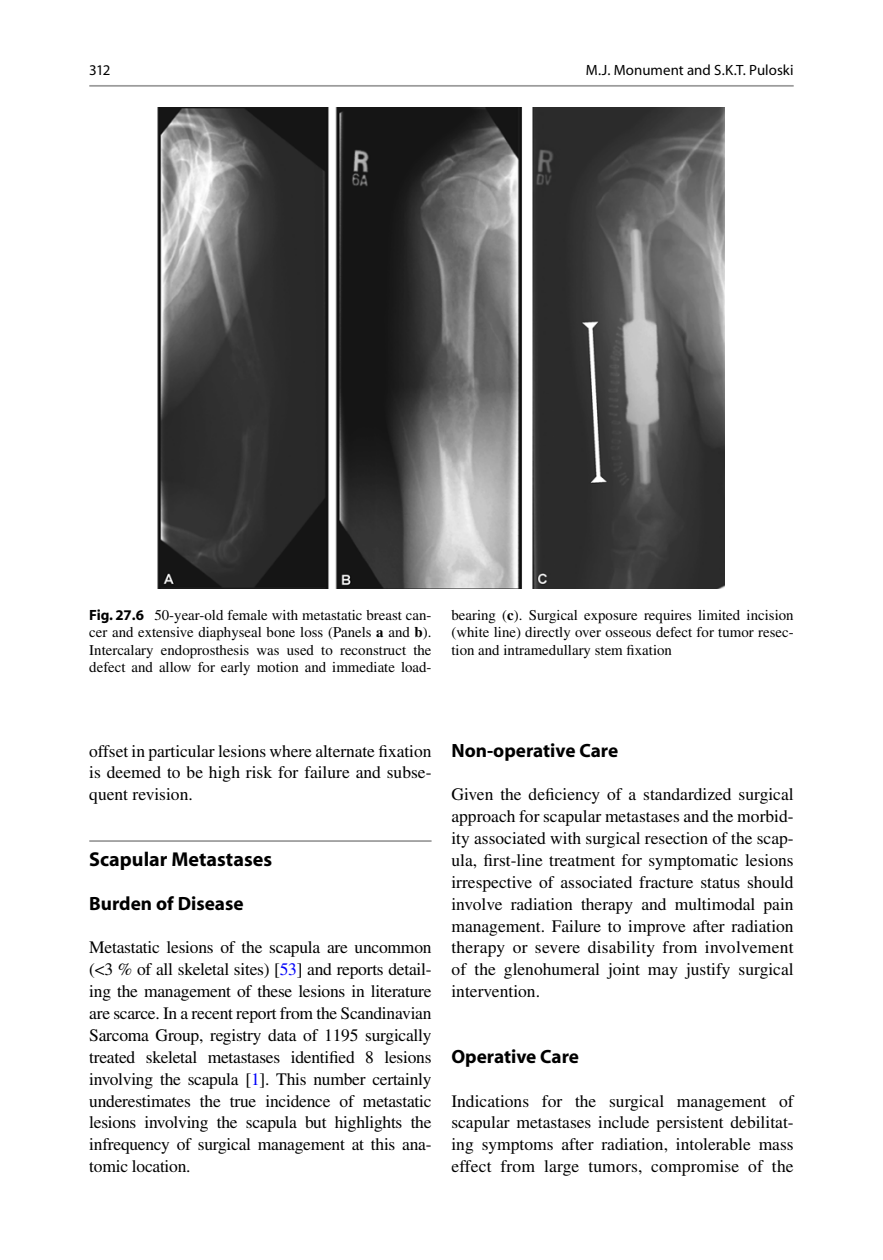
<style>
.page{position:relative;width:883px;height:1260px;background:#fff}
.page>*{position:absolute;margin:0;border:0;box-sizing:border-box;transform-origin:0 0}
.t1{font:700 20.12px "Pmjcqr Myriad";color:#000}
.t2{font:700 19.25px "Pmjcqr Myriad";color:#000}
.t3{font:17.5px/21.9px "Tndvlb Times";color:#000;text-align:justify}
.t4{font:14.88px/17.5px "Tndvlb Times";color:#000;text-align:justify}
.t5{font:14.88px "Wlftnk Myriad";color:#000}
.s1{font-family:"Pmjcqr Myriad";font-weight:700}
.s2{font-family:"Hvcpsh Times";font-weight:700}
.s3{color:#0000fa}
</style>
<div class="page">
<hr style="left:89px;top:840px;width:343px;height:2px;background:#9c9c9c">
<img style="left:158px;top:107px;width:567px;height:481px">
<hr style="left:89px;top:85px;width:705px;height:2px;background:#9c9c9c">
<p class="t5" style="left:89px;top:64px;width:23px">312</p>
<p class="t5" style="left:586px;top:64px;width:209px">M.J. Monument and S.K.T. Puloski</p>
<p class="t4" style="left:89px;top:607px;width:344px"><span class="s1">Fig. 27.6</span> 50-year-old female with metastatic breast can&shy;cer and extensive diaphyseal bone loss (Panels <span class="s2">a</span> and <span class="s2">b</span> ).<br>Intercalary endoprosthesis was used to reconstruct the defect and allow for early motion and immediate load-</p>
<p class="t4" style="left:451px;top:607px;width:344px">bearing ( <span class="s2">c</span> ). Surgical exposure requires limited incision (white line) directly over osseous defect for tumor resec&shy;tion and intramedullary stem fixation</p>
<p class="t3" style="left:89px;top:741px;width:344px">offset in particular lesions where alternate fixation is deemed to be high risk for failure and subse&shy;quent revision.</p>
<p class="t1" style="left:89px;top:852px;width:184px">Scapular Metastases</p>
<p class="t2" style="left:89px;top:896px;width:156px">Burden of Disease</p>
<p class="t3" style="left:89px;top:938px;width:344px">Metastatic lesions of the scapula are uncommon (&lt;3 % of all skeletal sites) [ <span class="s3">53</span> ] and reports detail&shy;ing the management of these lesions in literature are scarce. In a recent report from the Scandinavian Sarcoma Group, registry data of 1195 surgically treated skeletal metastases identified 8 lesions involving the scapula [ <span class="s3">1</span> ]. This number certainly underestimates the true incidence of metastatic lesions involving the scapula but highlights the infrequency of surgical management at this ana&shy;tomic location.</p>
<p class="t2" style="left:451px;top:743px;width:168px">Non-operative Care</p>
<p class="t3" style="left:451px;top:785px;width:344px">Given the deficiency of a standardized surgical approach for scapular metastases and the morbid&shy;ity associated with surgical resection of the scap&shy;ula, first-line treatment for symptomatic lesions irrespective of associated fracture status should involve radiation therapy and multimodal pain management. Failure to improve after radiation therapy or severe disability from involvement of the glenohumeral joint may justify surgical intervention.</p>
<p class="t2" style="left:451px;top:1049px;width:129px">Operative Care</p>
<p class="t3" style="left:451px;top:1091px;width:344px">Indications for the surgical management of scapular metastases include persistent debilitat&shy;ing symptoms after radiation, intolerable mass effect from large tumors, compromise of the</p>
</div>
